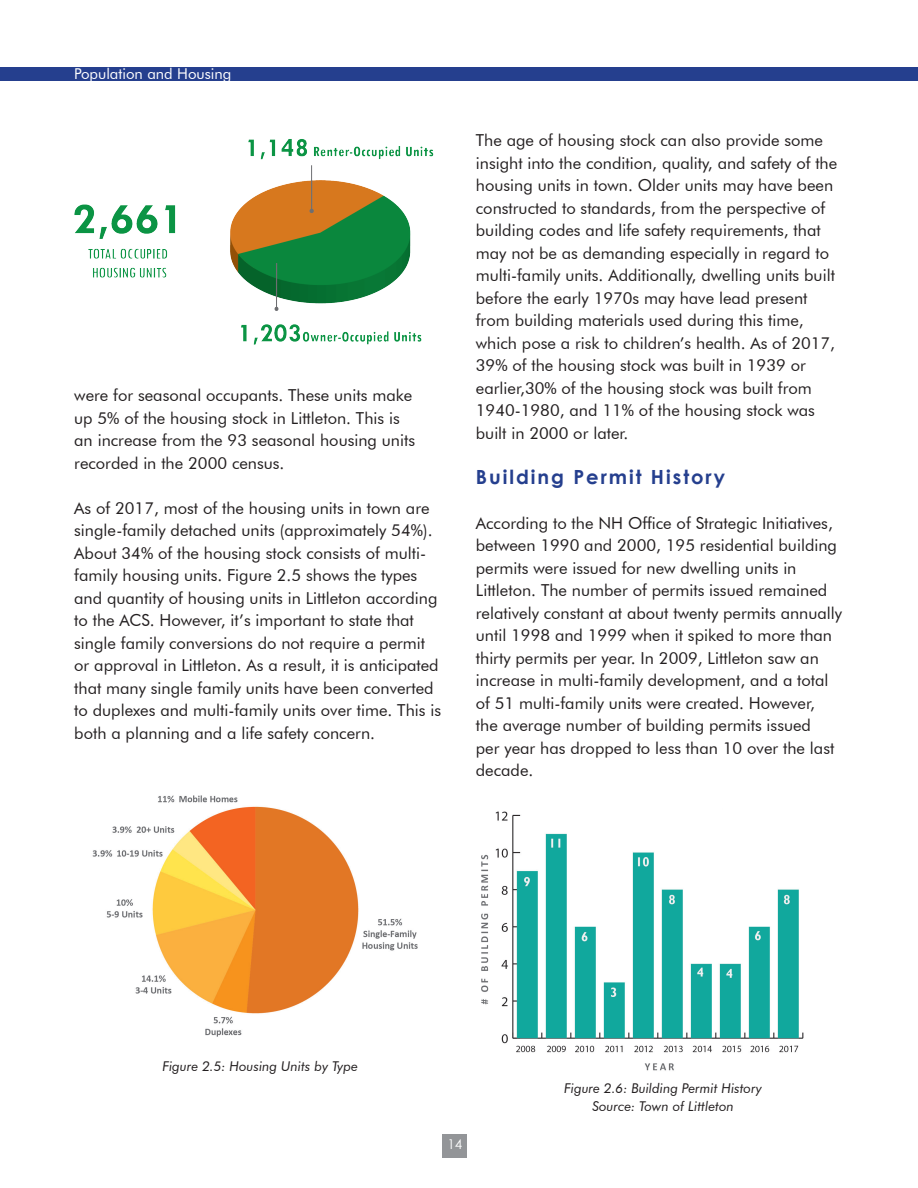
<style>
.page{position:relative;width:918px;height:1188px;background:#fff}
.page>*{position:absolute;margin:0;border:0;box-sizing:border-box;transform-origin:0 0}
.t1{font:700 19.5px "Century Gothic";letter-spacing:.1em;color:#253f8e}
.t2{font:16.5px/22.5px "Futura BT";color:#231f20}
.t3{font:15px "Futura BT";color:#fff}
.t4{font:italic 13.5px "Futura BT";color:#231f20}
.t5{font:13.5px "Century Gothic";color:#fff}
</style>
<div class="page">
<div style="left:443px;top:1134px;width:24px;height:23px;background:#939598"></div>
<div style="left:0;top:67px;width:918px;height:14px;background:#253f8e"></div>
<img style="left:74px;top:139px;width:359px;height:206px">
<img style="left:92px;top:795px;width:326px;height:242px">
<img style="left:481px;top:811px;width:323px;height:260px">
<div style="left:599px;top:808px;width:123px;height:9px;background:#fff"></div>
<p class="t3" style="left:74px;top:64px;width:159px">Population and Housing</p>
<p class="t2" style="left:74px;top:384px;width:342px">were for seasonal occupants. These units make up 5% of the housing stock in Littleton. This is an increase from the 93 seasonal housing units recorded in the 2000 census.</p>
<p class="t2" style="left:74px;top:497px;width:368px">As of 2017, most of the housing units in town are single-family detached units (approximately 54%).<br>About 34% of the housing stock consists of multi&shy;family housing units. Figure 2.5 shows the types and quantity of housing units in Littleton according to the ACS. However, it’s important to state that single family conversions do not require a permit or approval in Littleton. As a result, it is anticipated that many single family units have been converted to duplexes and multi-family units over time. This is both a planning and a life safety concern.</p>
<p class="t2" style="left:476px;top:129px;width:363px">The age of housing stock can also provide some insight into the condition, quality, and safety of the housing units in town. Older units may have been constructed to standards, from the perspective of building codes and life safety requirements, that may not be as demanding especially in regard to multi-family units. Additionally, dwelling units built before the early 1970s may have lead present from building materials used during this time, which pose a risk to children’s health. As of 2017, 39% of the housing stock was built in 1939 or earlier,30% of the housing stock was built from 1940-1980, and 11% of the housing stock was built in 2000 or later.</p>
<p class="t1" style="left:476px;top:462px;width:251px">Building Permit History</p>
<p class="t2" style="left:476px;top:512px;width:368px">According to the NH Office of Strategic Initiatives, between 1990 and 2000, 195 residential building permits were issued for new dwelling units in Littleton. The number of permits issued remained relatively constant at about twenty permits annually until 1998 and 1999 when it spiked to more than thirty permits per year. In 2009, Littleton saw an increase in multi-family development, and a total of 51 multi-family units were created. However,<br>the average number of building permits issued<br>per year has dropped to less than 10 over the last decade.</p>
<p class="t4" style="left:163px;top:1058px;width:197px">Figure 2.5: Housing Units by Type</p>
<p class="t5" style="left:447px;top:1135px;width:16px">14</p>
<p class="t4" style="left:564px;top:1080px;width:199px">Figure 2.6: Building Permit History</p>
<p class="t4" style="left:592px;top:1098px;width:143px">Source: Town of Littleton</p>
</div>
